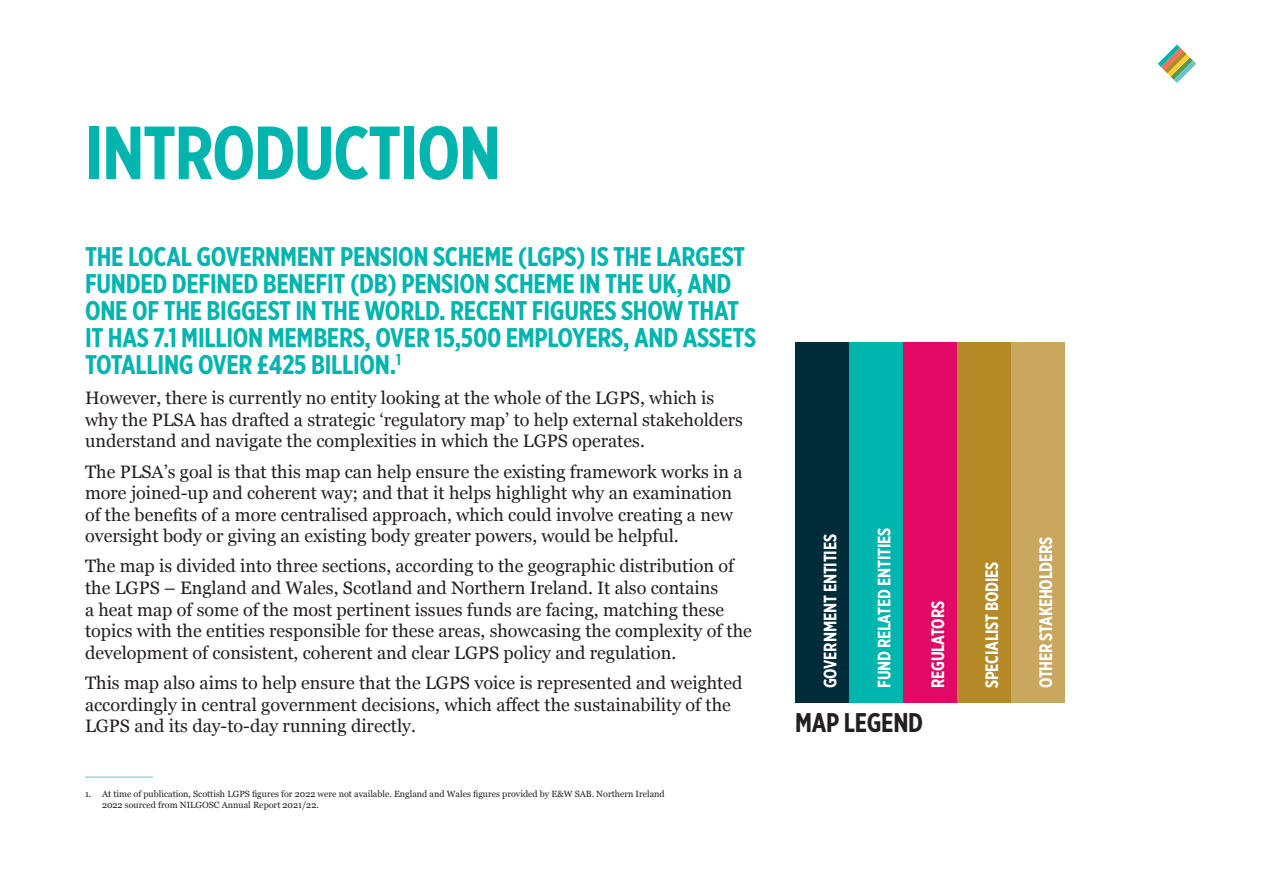
<style>
.page{position:relative;width:1263px;height:893px;background:#fff}
.page>*{position:absolute;margin:0;border:0;box-sizing:border-box;transform-origin:0 0}
.t1{font:700 75px "Gotham X Narrow";letter-spacing:-.02em;color:#00b5ae}
.t2{font:700 27px/27px "Gotham X Narrow";letter-spacing:-.01em;color:#00b5ae}
.t3{font:700 27px "Gotham X Narrow";letter-spacing:-.01em;color:#231f20}
.t4{font:18px/21.6px "Georgia";color:#231f20}
.t5{font:700 18px "Gotham X Narrow";letter-spacing:-.01em;color:#fff}
.t6{font:9px/10.8px "Georgia";color:#231f20}
</style>
<div class="page">
<svg style="left:1158px;top:45px;width:38px;height:38px"></svg>
<div style="left:795px;top:342px;width:54px;height:360px;background:#002b39"></div>
<div style="left:849px;top:342px;width:54px;height:360px;background:#00b5ae"></div>
<div style="left:903px;top:342px;width:54px;height:360px;background:#e10965"></div>
<div style="left:957px;top:342px;width:54px;height:360px;background:#b58a26"></div>
<div style="left:1011px;top:342px;width:53px;height:360px;background:#c9a75f"></div>
<hr style="left:85px;top:777px;width:68px;height:1px;background:#64c6c3">
<p class="t1" style="left:85px;top:107px;width:417px">INTRODUCTION</p>
<p class="t2" style="left:85px;top:243px;width:673px">THE LOCAL GOVERNMENT PENSION SCHEME (LGPS) IS THE LARGEST FUNDED DEFINED BENEFIT (DB) PENSION SCHEME IN THE UK, AND ONE OF THE BIGGEST IN THE WORLD. RECENT FIGURES SHOW THAT IT HAS 7.1 MILLION MEMBERS, OVER 15,500 EMPLOYERS, AND ASSETS TOTALLING OVER £425 BILLION.<sup>1</sup></p>
<p class="t4" style="left:85px;top:386px;width:659px">However, there is currently no entity looking at the whole of the LGPS, which is why the PLSA has drafted a strategic ‘regulatory map’ to help external stakeholders understand and navigate the complexities in which the LGPS operates.</p>
<p class="t4" style="left:85px;top:460px;width:659px">The PLSA’s goal is that this map can help ensure the existing framework works in a more joined-up and coherent way; and that it helps highlight why an examination of the benefits of a more centralised approach, which could involve creating a new oversight body or giving an existing body greater powers, would be helpful.</p>
<p class="t4" style="left:85px;top:555px;width:668px">The map is divided into three sections, according to the geographic distribution of the LGPS – England and Wales, Scotland and Northern Ireland. It also contains<br>a heat map of some of the most pertinent issues funds are facing, matching these topics with the entities responsible for these areas, showcasing the complexity of the development of consistent, coherent and clear LGPS policy and regulation.</p>
<p class="t4" style="left:85px;top:671px;width:659px">This map also aims to help ensure that the LGPS voice is represented and weighted accordingly in central government decisions, which affect the sustainability of the<br>LGPS and its day-to-day running directly.</p>
<p class="t6" style="left:102px;top:788px;width:564px;text-indent:-17px">1. At time of publication, Scottish LGPS figures for 2022 were not available. England and Wales figures provided by E&amp;W SAB. Northern Ireland<br>2022 sourced from NILGOSC Annual Report 2021/22.</p>
<p class="t5" style="left:819px;top:688px;width:155px;rotate:-90deg">GOVERNMENT ENTITIES</p>
<p class="t5" style="left:873px;top:688px;width:162px;rotate:-90deg">FUND RELATED ENTITIES</p>
<p class="t5" style="left:927px;top:688px;width:89px;rotate:-90deg">REGULATORS</p>
<p class="t3" style="left:795px;top:706px;width:129px">MAP LEGEND</p>
<p class="t5" style="left:981px;top:688px;width:128px;rotate:-90deg">SPECIALIST BODIES</p>
<p class="t5" style="left:1034px;top:688px;width:153px;rotate:-90deg">OTHER STAKEHOLDERS</p>
</div>
